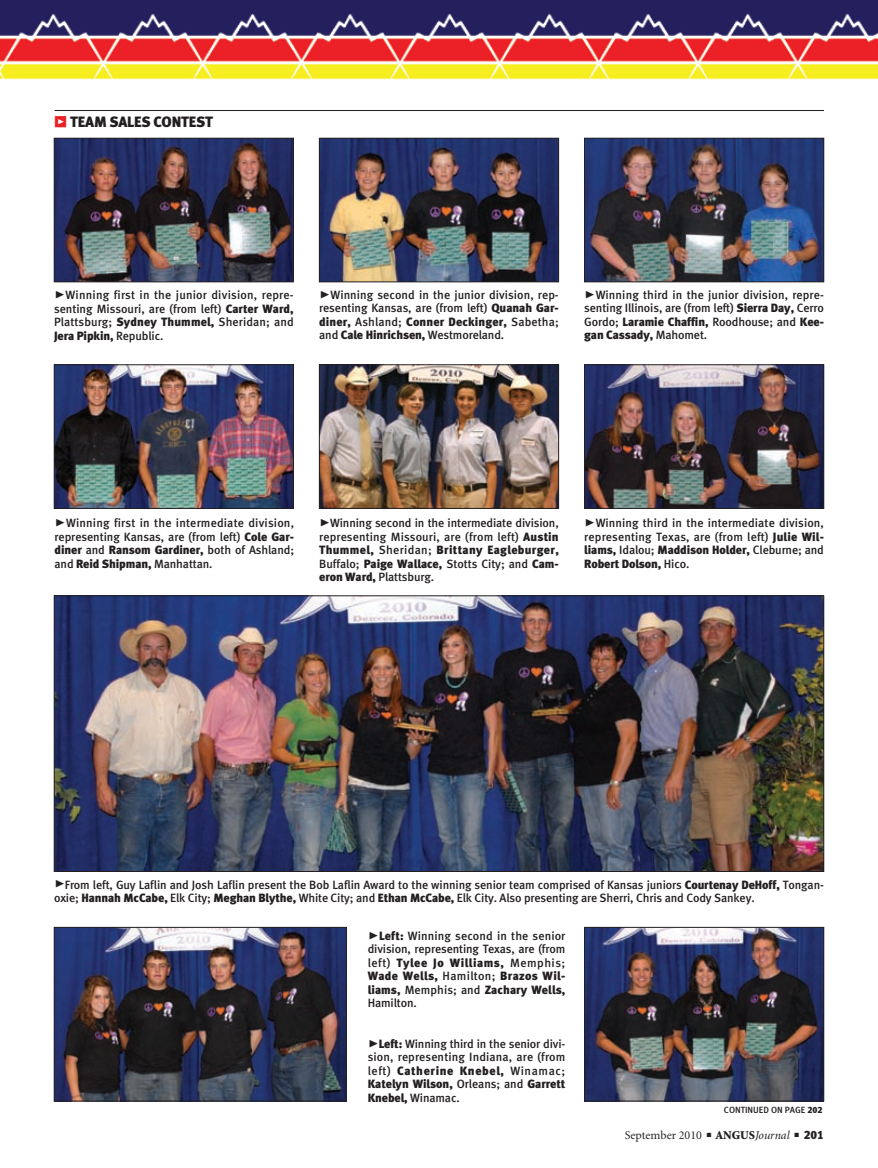
<style>
.page{position:relative;width:878px;height:1168px;background:#fff}
.page>*{position:absolute;margin:0;border:0;box-sizing:border-box;transform-origin:0 0}
.t1{font:15px "Meta Black LF";letter-spacing:-.01em;color:#231f20}
.cutlines{font:12px/13.5px "Meta Medium LF";letter-spacing:-.005em;color:#231f20;text-align:justify}
.t2{font:12px "Minion";color:#231f20}
.t3{font:9px "Meta Medium LF";color:#231f20}
.t4{font:9px "Meta Black LF";color:#231f20}
.s1{font-family:"Meta Black Expert";color:#ec2127}
.s2{font-family:"Meta Black Caps Expert";font-size:21px}
.s3{font-family:"Meta Black LF"}
.s4{font-weight:900}
.s5{font-style:italic}
</style>
<div class="page">
<img style="left:0;top:0;width:878px;height:80px">
<hr style="left:55px;top:110px;width:769px;height:1px;background:#231f20">
<img style="left:56px;top:140px;width:236px;height:140px">
<div style="left:54px;top:138px;width:240px;height:144px;border:1px solid #231f20"></div>
<img style="left:321px;top:366px;width:235px;height:140px">
<div style="left:319px;top:364px;width:239px;height:144px;border:1px solid #231f20"></div>
<img style="left:586px;top:140px;width:236px;height:140px">
<div style="left:584px;top:138px;width:240px;height:144px;border:1px solid #231f20"></div>
<img style="left:56px;top:598px;width:766px;height:272px">
<img style="left:321px;top:140px;width:236px;height:140px">
<div style="left:319px;top:138px;width:240px;height:144px;border:1px solid #231f20"></div>
<img style="left:586px;top:366px;width:236px;height:140px">
<div style="left:584px;top:364px;width:240px;height:144px;border:1px solid #231f20"></div>
<img style="left:56px;top:366px;width:236px;height:140px">
<div style="left:54px;top:364px;width:240px;height:144px;border:1px solid #231f20"></div>
<img style="left:56px;top:929px;width:288px;height:170px">
<div style="left:54px;top:927px;width:292px;height:174px;border:1px solid #231f20"></div>
<img style="left:586px;top:929px;width:236px;height:170px">
<div style="left:584px;top:927px;width:240px;height:174px;border:1px solid #231f20"></div>
<p class="t1" style="left:55px;top:113px;width:117px"><span class="s1">z</span> TEAM SALES CONTE</p>
<p class="t1" style="left:196px;top:113px;width:18px">ST</p>
<p class="cutlines" style="left:54px;top:288px;width:241px"><span class="s2">@</span>Winning first in the junior division, repre&shy;senting Missouri, are (from left) <span class="s3">Carter Ward, </span>Plattsburg; <span class="s3">Sydney Thummel,</span> Sheridan; and <span class="s3">Jera Pipkin,</span> Republic.</p>
<p class="cutlines" style="left:319px;top:288px;width:241px"><span class="s2">@</span>Winning second in the junior division, rep&shy;resenting Kansas, are (from left) <span class="s3">Quanah Gar&shy;diner,</span> Ashland; <span class="s3">Conner Deckinger,</span> Sabetha; and <span class="s3">Cale Hinrichsen,</span> Westmoreland.</p>
<p class="cutlines" style="left:584px;top:288px;width:241px"><span class="s2">@</span>Winning third in the junior division, repre&shy;senting I llinois, are (from left) <span class="s3">Sierra Day,</span> Cerro Gordo; <span class="s3">Laramie Chaffin,</span> Roodhouse; and <span class="s3">Kee&shy;gan Cassady,</span> Mahomet.</p>
<p class="cutlines" style="left:54px;top:516px;width:241px"><span class="s2">@</span>Winning first in the intermediate division, representing Kansas, are (from left) <span class="s3">Cole Gar&shy;diner</span> and <span class="s3">Ransom Gardiner,</span> both of Ashland; and <span class="s3">Reid Shipman,</span> Manhattan.</p>
<p class="cutlines" style="left:319px;top:516px;width:241px"><span class="s2">@</span>Winning second in the intermediate division, representing Missouri, are (from left) <span class="s3">Austin Thummel,</span> Sheridan; <span class="s3">Brittany Eagleburger, </span>Buffalo; <span class="s3">Paige Wallace,</span> Stotts City; and <span class="s3">Cam&shy;eron Ward,</span> Plattsburg.</p>
<p class="cutlines" style="left:584px;top:516px;width:241px"><span class="s2">@</span>Winning third in the intermediate division, representing Texas, are (from left) <span class="s3">Julie Wil&shy;liams,</span> I dalou; <span class="s3">Maddison Holder,</span> Cleburne; and <span class="s3">Robert Dolson,</span> H ico.</p>
<p class="cutlines" style="left:54px;top:877px;width:771px"><span class="s2">@</span>From left, Guy Laflin and Josh Laflin present the Bob Laflin Award to the winning senior team comprised of Kansas juniors <span class="s3">Courtenay DeHoff,</span> Tongan&shy;oxie; <span class="s3">Hannah McCabe,</span> Elk City; <span class="s3">Meghan Blythe,</span> White City; and <span class="s3">Ethan McCabe,</span> Elk City. Also presenting are Sherri, Chris and Cody Sankey.</p>
<p class="cutlines" style="left:368px;top:928px;width:199px"><span class="s2">@</span><span class="s3">Left:</span> Winning second in the senior division, representing Texas, are (from left) <span class="s3">Tylee Jo Williams,</span> Memphis; <span class="s3">Wade Wells,</span> H amilton; <span class="s3">Brazos Wil&shy;liams,</span> Memphis; and <span class="s3">Zachary Wells, </span>Hamilton.</p>
<p class="cutlines" style="left:368px;top:1036px;width:199px"><span class="s2">@</span><span class="s3">Left:</span> Winning third in the senior divi&shy;sion, representing I ndiana, are (from left) <span class="s3">Catherine Knebel,</span> Winamac; <span class="s3">Katelyn Wilson,</span> Orleans; and <span class="s3">Garrett Knebel,</span> Winamac.</p>
<p class="t3" style="left:724px;top:1104px;width:6px">CONTINUE</p>
<p class="t3" style="left:763px;top:1104px;width:33px">D ON PAGE</p>
<p class="t4" style="left:807px;top:1104px;width:17px">202</p>
<p class="t2" style="left:624px;top:1129px;width:201px">September 2010 ■ <span class="s4">ANGUS</span><span class="s5">Journal</span> ■ <span class="s3">201</span></p>
</div>
